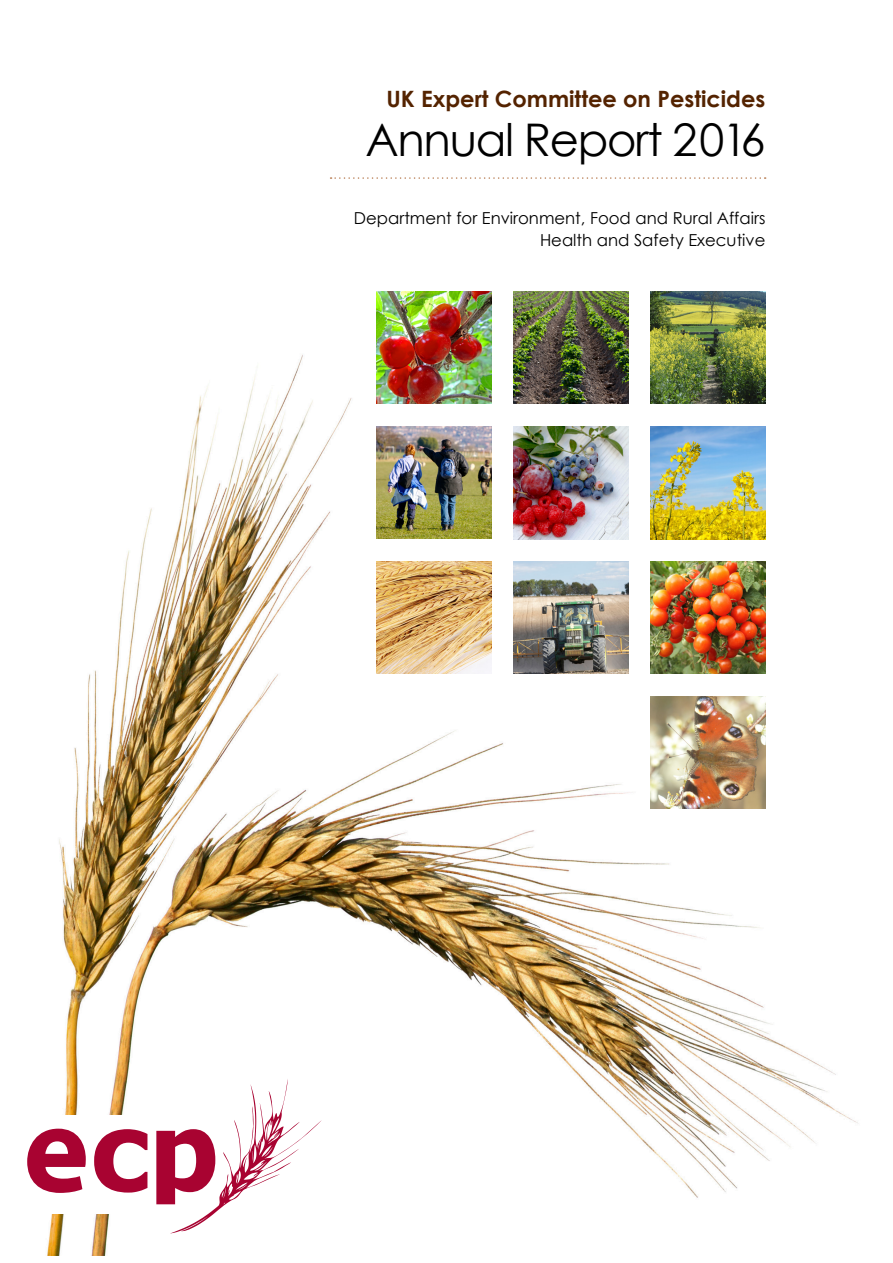
<style>
.page{position:relative;width:893px;height:1263px;background:#fff}
.page>*{position:absolute;margin:0;border:0;box-sizing:border-box;transform-origin:0 0}
.bodytext_FLUSH{font:700 126px "Myriad Pro";color:#a80331}
.a_head{font:45px "Century Gothic";letter-spacing:-.03em;color:#000}
.b_head{font:700 22.5px "Century Gothic";color:#542300}
.bodytext_FLUSH-2{font:16.5px "Century Gothic";color:#000}
</style>
<div class="page">
<img style="left:47px;top:297px;width:811px;height:958px">
<svg style="left:331px;top:177px;width:435px;height:2px"></svg>
<div style="left:47px;top:1115px;width:112px;height:99px;background:#fff"></div>
<svg style="left:94px;top:1129px;width:53px;height:63px"></svg>
<svg style="left:156px;top:1079px;width:166px;height:154px"></svg>
<img style="left:377px;top:291px;width:115px;height:113px">
<img style="left:514px;top:291px;width:114px;height:113px">
<img style="left:377px;top:427px;width:115px;height:112px">
<img style="left:651px;top:427px;width:114px;height:112px">
<img style="left:377px;top:561px;width:115px;height:113px">
<img style="left:514px;top:427px;width:114px;height:112px">
<img style="left:651px;top:291px;width:114px;height:113px">
<img style="left:514px;top:561px;width:114px;height:113px">
<img style="left:651px;top:696px;width:114px;height:113px">
<img style="left:651px;top:561px;width:114px;height:113px">
<p class="b_head" style="left:386px;top:84px;width:380px">UK Expert Committee on Pesticides</p>
<p class="a_head" style="left:366px;top:112px;width:401px">Annual Report 2016</p>
<p class="bodytext_FLUSH-2" style="left:354px;top:208px;width:413px">Department for Environment, Food and Rural Affairs</p>
<p class="bodytext_FLUSH-2" style="left:540px;top:230px;width:227px">Health and Safety Executive</p>
<p class="bodytext_FLUSH" style="left:23px;top:1067px;width:68px">e</p>
</div>
